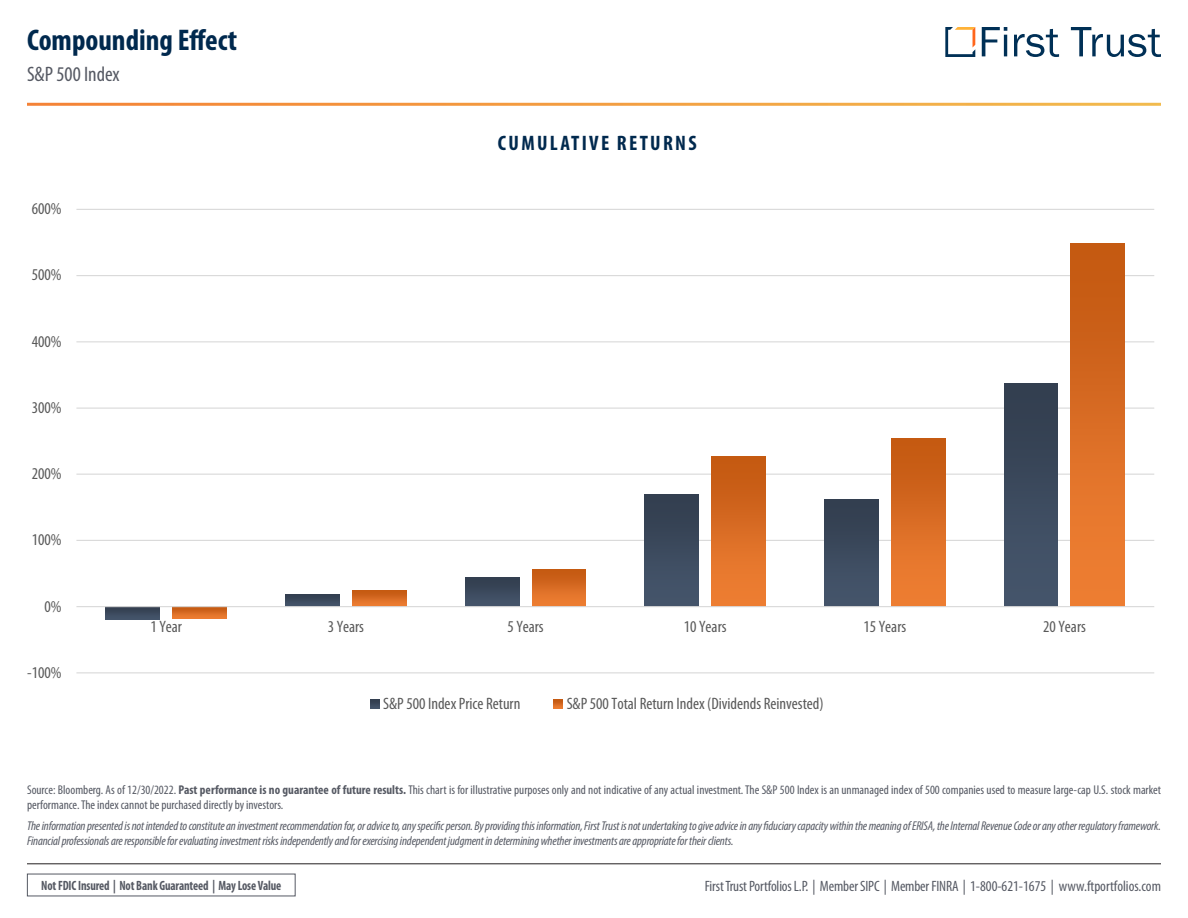
<style>
.page{position:relative;width:1188px;height:918px;background:#fff}
.page>*{position:absolute;margin:0;border:0;box-sizing:border-box;transform-origin:0 0}
.t1{font:700 condensed 30px "Myriad Pro";color:#00294e}
.t2{font:700 condensed 21px "Myriad Pro";letter-spacing:.11em;color:#00294e}
.t3{font:condensed 21px "Myriad Pro";color:#555963}
.t4{font:condensed 16.5px "Myriad Pro";letter-spacing:-.005em;color:#595959}
.t5{font:condensed 15px "Myriad Pro";letter-spacing:-.01em;color:#555963}
.t6{font:700 condensed 13.5px "Myriad Pro";letter-spacing:-.01em;color:#555963;scale:.91 1}
.t7{font:italic condensed 12.75px/15px "Myriad Pro";letter-spacing:-.01em;color:#555963}
.t8{font:condensed 12.75px/15px "Myriad Pro";color:#555963}
.s1{font-weight:700}
</style>
<div class="page">
<svg style="left:982px;top:27px;width:25px;height:29px"></svg>
<hr style="left:1004px;top:35px;width:3px;height:21px;background:#003056">
<svg style="left:1014px;top:29px;width:45px;height:28px"></svg>
<svg style="left:1071px;top:27px;width:90px;height:30px"></svg>
<svg style="left:945px;top:27px;width:30px;height:30px"></svg>
<hr style="left:27px;top:863px;width:1134px;height:1px;background:#231f20">
<hr style="left:76px;top:672px;width:1078px;height:1px;background:#d9d9d9">
<hr style="left:76px;top:540px;width:1078px;height:1px;background:#d9d9d9">
<hr style="left:76px;top:474px;width:1078px;height:1px;background:#d9d9d9">
<hr style="left:76px;top:408px;width:1078px;height:1px;background:#d9d9d9">
<hr style="left:76px;top:341px;width:1078px;height:1px;background:#d9d9d9">
<hr style="left:76px;top:275px;width:1078px;height:1px;background:#d9d9d9">
<hr style="left:76px;top:209px;width:1078px;height:1px;background:#d9d9d9">
<svg style="left:106px;top:607px;width:54px;height:13px"></svg>
<svg style="left:286px;top:594px;width:53px;height:12px"></svg>
<div style="left:465px;top:578px;width:54px;height:29px;background:linear-gradient(to right,#3c4a5d,#3c4a5d)"></div>
<div style="left:645px;top:495px;width:54px;height:112px;background:linear-gradient(to right,#3c4a5e,#3c4a5e)"></div>
<div style="left:825px;top:500px;width:53px;height:107px;background:linear-gradient(to right,#3c4a5d,#3c4a5d)"></div>
<div style="left:1004px;top:384px;width:54px;height:223px;background:linear-gradient(to right,#3c4a5d,#3c4a5d)"></div>
<svg style="left:173px;top:607px;width:53px;height:12px"></svg>
<svg style="left:352px;top:590px;width:54px;height:16px"></svg>
<div style="left:532px;top:569px;width:54px;height:38px;background:linear-gradient(to bottom,#c15710,#f08035)"></div>
<div style="left:712px;top:457px;width:53px;height:150px;background:linear-gradient(to bottom,#c15711,#f18136)"></div>
<div style="left:891px;top:438px;width:54px;height:169px;background:linear-gradient(to bottom,#c15710,#f28136)"></div>
<div style="left:1071px;top:244px;width:54px;height:363px;background:linear-gradient(to bottom,#c15711,#f28136)"></div>
<hr style="left:76px;top:606px;width:1078px;height:1px;background:#d9d9d9">
<svg style="left:371px;top:700px;width:8px;height:9px"></svg>
<svg style="left:554px;top:700px;width:9px;height:9px"></svg>
<p class="t1" style="left:27px;top:21px;width:212px">Compounding Effect</p>
<p class="t3" style="left:27px;top:62px;width:94px">S&amp;P 500 Index</p>
<p class="t4" style="left:32px;top:199px;width:31px">600%</p>
<p class="t4" style="left:32px;top:265px;width:31px">500%</p>
<p class="t4" style="left:32px;top:331px;width:31px">400%</p>
<p class="t4" style="left:32px;top:398px;width:31px">300%</p>
<p class="t4" style="left:32px;top:464px;width:31px">200%</p>
<p class="t4" style="left:32px;top:530px;width:31px">100%</p>
<p class="t4" style="left:44px;top:596px;width:18px">0%</p>
<p class="t2" style="left:498px;top:130px;width:200px">CUMULATIVE RETURNS</p>
<p class="t4" style="left:27px;top:662px;width:36px">-100%</p>
<p class="t4" style="left:150px;top:617px;width:33px">1 Year</p>
<p class="t4" style="left:328px;top:617px;width:38px">3 Years</p>
<p class="t4" style="left:507px;top:617px;width:38px">5 Years</p>
<p class="t4" style="left:684px;top:617px;width:44px">10 Years</p>
<p class="t4" style="left:864px;top:617px;width:44px">15 Years</p>
<p class="t4" style="left:1043px;top:617px;width:44px">20 Years</p>
<p class="t4" style="left:383px;top:694px;width:139px">S&amp;P 500 Index Price Return</p>
<p class="t4" style="left:567px;top:694px;width:259px">S&amp;P 500 Total Return Index (Dividends Reinvested)</p>
<p class="t8" style="left:27px;top:782px;width:1136px">Source: Bloomberg. As of 12/30/2022. <span class="s1">Past performance is no guarantee of future results.</span> This chart is for illustrative purposes only and not indicative of any actual investment. The S&amp;P 500 Index is an unmanaged index of 500 companies used to measure large-cap U.S. stock market performance. The index cannot be purchased directly by investors.</p>
<p class="t7" style="left:27px;top:818px;width:1135px">The information presented is not intended to constitute an investment recommendation for, or advice to, any specific person. By providing this information, First Trust is not undertaking to give advice in any fiduciary capacity within the meaning of ERISA, the Internal Revenue Code or any other regulatory framework.<br>Financial professionals are responsible for evaluating investment risks independently and for exercising independent judgment in determining whether investments are appropriate for their clients.</p>
<p class="t6" style="left:41px;top:877px;width:265px">Not FDIC Insured | Not Bank Guaranteed | May Lose Value</p>
<p class="t5" style="left:705px;top:877px;width:458px">First Trust Portfolios L.P. | Member SIPC | Member FINRA | 1-800-621-1675 | www.ftportfolios.com</p>
</div>
